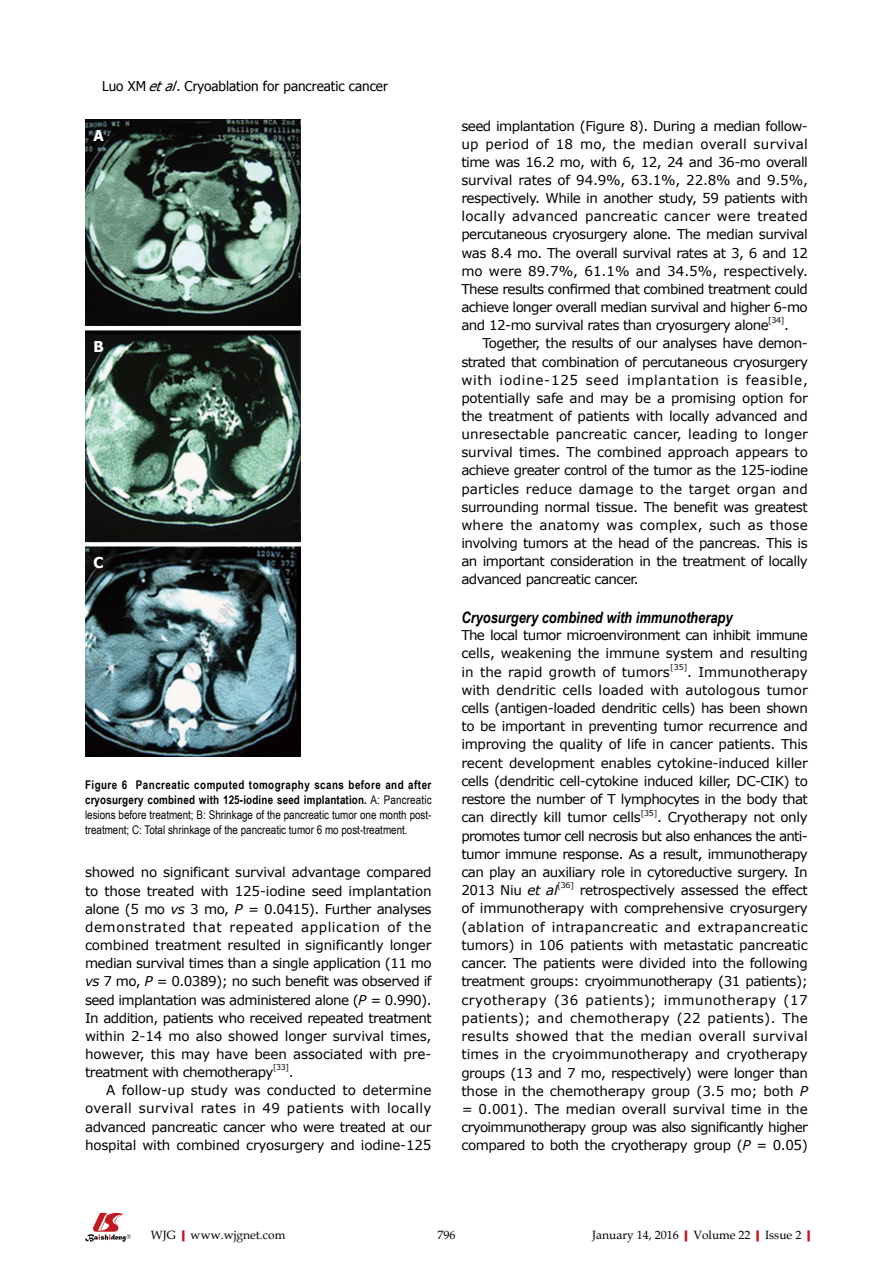
<style>
.page{position:relative;width:893px;height:1263px;background:#fff}
.page>*{position:absolute;margin:0;border:0;box-sizing:border-box;transform-origin:0 0}
.t1{font:italic 700 15.75px "Arial Narrow";color:#000}
.t2{font:700 15px "Tahoma";color:#fff}
.t3{font:13.5px/18.1px "Verdana";letter-spacing:-.03em;color:#000;text-align:justify}
.t4{font:13.5px "Verdana";letter-spacing:.01em;color:#000}
.t5{font:13.5px "Verdana";letter-spacing:.025em;color:#000}
.t6{font:13.5px "Verdana";letter-spacing:-.01em;color:#000}
.t7{font:13.5px "Verdana";letter-spacing:.05em;color:#000}
.t8{font:13.5px "Tahoma";color:#000}
.t9{font:13.5px "Verdana";letter-spacing:.005em;color:#000}
.t10{font:13.5px "Verdana";color:#000}
.t11{font:13.5px "Verdana";letter-spacing:.015em;color:#000}
.t12{font:12px/15px "Arial Narrow";color:#000;text-align:justify}
.t13{font:12px "Book Antiqua";color:#000}
.t14{font:7.8px "Verdana";letter-spacing:-.025em;color:#000}
.s1{font-style:italic}
.s2{font-weight:700}
.s3{font-weight:700;color:#c01920}
</style>
<div class="page">
<svg style="left:85px;top:1213px;width:46px;height:29px"></svg>
<img style="left:85px;top:119px;width:216px;height:638px">
<hr style="left:85px;top:326px;width:220px;height:4px;background:#fff">
<svg style="left:85px;top:542px;width:216px;height:4px"></svg>
<p class="t8" style="left:102px;top:77px;width:287px">Luo XM <span class="s1">etal</span>. Cryoablation for pancreatic cancer</p>
<p class="t2" style="left:94px;top:125px;width:12px">A</p>
<p class="t2" style="left:94px;top:336px;width:12px">B</p>
<p class="t2" style="left:94px;top:552px;width:12px">C</p>
<p class="t12" style="left:85px;top:776px;width:348px"><span class="s2">Figure 6 Pancreatic computed tomography scans before and after cryosurgery combined with 125-iodine seed implantation.</span> A: Pancreatic lesions before treatment; B: Shrinkage of the pancreatic tumor one month post&shy;treatment; C: Total shrinkage of the pancreatic tumor 6 mo post-treatment.</p>
<p class="t3" style="left:85px;top:863px;width:348px">showed no significant survival advantage compared to those treated with 125-iodine seed implantation alone (5 mo <span class="s1">vs</span> 3 mo, <span class="s1">P =</span> 0.0415). Further analyses demonstrated that repeated application of the combined treatment resulted in significantly longer median survival times than a single application (11 mo <span class="s1">vs</span> 7 mo, <span class="s1">P =</span> 0.0389); no such benefit was observed if seed implantation was administered alone (<span class="s1">P =</span> 0.990).<br>In addition, patients who received repeated treatment within 2-14 mo also showed longer survival times, however, this may have been associated with pre&shy;treatment with chemotherapy</p>
<p class="t14" style="left:273px;top:1062px;width:18px">[33]</p>
<p class="t3" style="left:289px;top:1063px;width:6px">.</p>
<p class="t10" style="left:106px;top:1082px;width:327px">A follow-up study was conducted to determine</p>
<p class="t5" style="left:85px;top:1100px;width:348px">overall survival rates in 49 patients with locally</p>
<p class="t3" style="left:85px;top:1117px;width:348px">advanced pancreatic cancer who were treated at our</p>
<p class="t3" style="left:85px;top:1135px;width:348px">hospital with combined cryosurgery and iodine-125</p>
<p class="t3" style="left:461px;top:116px;width:348px">seed implantation (Figure 8). During a median follow&shy;up period of 18 mo, the median overall survival time was 16.2 mo, with 6, 12, 24 and 36-mo overall survival rates of 94.9%, 63.1%, 22.8% and 9.5%, respectively. While in another study, 59 patients with locally advanced pancreatic cancer were treated percutaneous cryosurgery alone. The median survival was 8.4 mo. The overall survival rates at 3, 6 and 12 mo were 89.7%, 61.1% and 34.5%, respectively.<br>These results confirmed that combined treatment could achieve longer overall median survival and higher 6-mo and 12-mo survival rates than cryosurgery alone</p>
<p class="t14" style="left:768px;top:316px;width:18px">[34]</p>
<p class="t3" style="left:784px;top:316px;width:6px">.</p>
<p class="t3" style="left:483px;top:334px;width:325px">Together, the results of our analyses have demon-</p>
<p class="t3" style="left:461px;top:352px;width:348px">strated that combination of percutaneous cryosurgery</p>
<p class="t7" style="left:461px;top:371px;width:348px">with iodine-125 seed implantation is feasible,</p>
<p class="t3" style="left:461px;top:388px;width:348px">potentially safe and may be a promising option for</p>
<p class="t3" style="left:461px;top:407px;width:348px">the treatment of patients with locally advanced and</p>
<p class="t4" style="left:461px;top:426px;width:348px">unresectable pancreatic cancer, leading to longer</p>
<p class="t6" style="left:461px;top:444px;width:348px">survival times. The combined approach appears to</p>
<p class="t3" style="left:461px;top:461px;width:348px">achieve greater control of the tumor as the 125-iodine</p>
<p class="t9" style="left:461px;top:480px;width:348px">particles reduce damage to the target organ and</p>
<p class="t3" style="left:461px;top:497px;width:348px">surrounding normal tissue. The benefit was greatest</p>
<p class="t11" style="left:461px;top:516px;width:348px">where the anatomy was complex, such as those</p>
<p class="t3" style="left:461px;top:534px;width:348px">involving tumors at the head of the pancreas. This is</p>
<p class="t3" style="left:461px;top:552px;width:348px">an important consideration in the treatment of locally</p>
<p class="t3" style="left:461px;top:570px;width:179px">advanced pancreatic cancer.</p>
<p class="t1" style="left:461px;top:606px;width:273px">Cryosurgery combined with immunotherapy</p>
<p class="t3" style="left:461px;top:626px;width:348px">The local tumor microenvironment can inhibit immune cells, weakening the immune system and resulting in the rapid growth of tumors</p>
<p class="t14" style="left:670px;top:662px;width:19px">[35]</p>
<p class="t3" style="left:461px;top:662px;width:348px;text-indent:226px">. Immunotherapy with dendritic cells loaded with autologous tumor cells (antigen-loaded dendritic cells) has been shown to be important in preventing tumor recurrence and improving the quality of life in cancer patients. This recent development enables cytokine-induced killer cells (dendritic cell-cytokine induced killer, DC-CIK) to restore the number of T lymphocytes in the body that can directly kill tumor cells</p>
<p class="t14" style="left:641px;top:808px;width:18px">[35]</p>
<p class="t3" style="left:461px;top:808px;width:348px;text-indent:196px">. Cryotherapy not only promotes tumor cell necrosis but also enhances the anti&shy;tumor immune response. As a result, immunotherapy can play an auxiliary role in cytoreductive surgery. In 2013 Niu <span class="s1">et al</span></p>
<p class="t14" style="left:557px;top:881px;width:18px">[36]</p>
<p class="t3" style="left:461px;top:881px;width:348px;text-indent:118px">retrospectively assessed the effect of immunotherapy with comprehensive cryosurgery (ablation of intrapancreatic and extrapancreatic tumors) in 106 patients with metastatic pancreatic cancer. The patients were divided into the following treatment groups: cryoimmunotherapy (31 patients); cryotherapy (36 patients); immunotherapy (17 patients); and chemotherapy (22 patients). The results showed that the median overall survival times in the cryoimmunotherapy and cryotherapy groups (13 and 7 mo, respectively) were longer than those in the chemotherapy group (3.5 mo; both <span class="s1">P =</span> 0.001). The median overall survival time in the cryoimmunotherapy group was also significantly higher compared to both the cryotherapy group (<span class="s1">P =</span> 0.05)</p>
<p class="t13" style="left:151px;top:1226px;width:136px">WJG<span class="s3">|</span>www.wjgnet.com</p>
<p class="t13" style="left:437px;top:1226px;width:19px">796</p>
<p class="t13" style="left:592px;top:1226px;width:225px">January 14, 2016<span class="s3">|</span>Volume 22<span class="s3">|</span>Issue 2<span class="s3">|</span></p>
</div>
